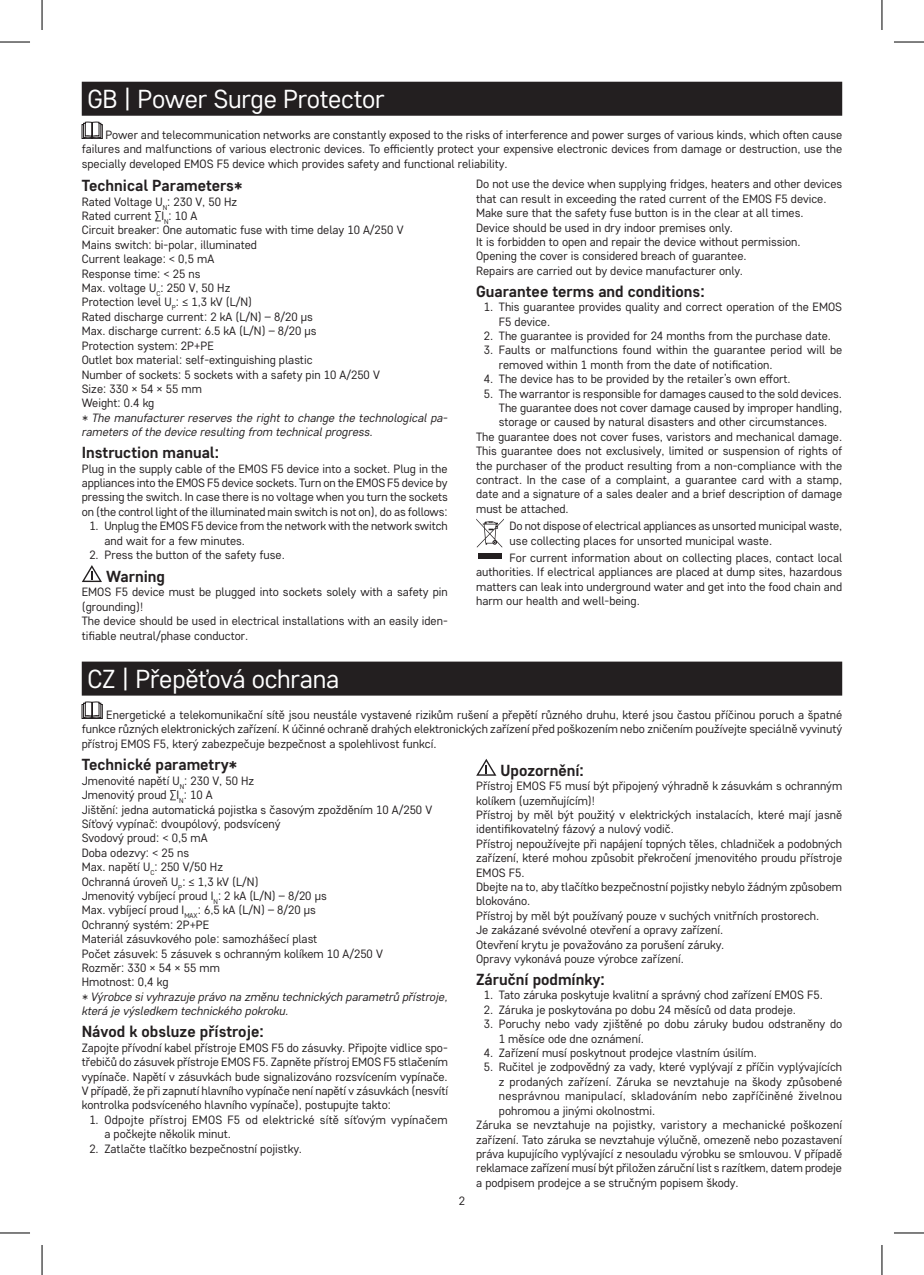
<style>
.page{position:relative;width:924px;height:1275px;background:#fff}
.page>*{position:absolute;margin:0;border:0;box-sizing:border-box;transform-origin:0 0}
.t1{font:26px "Core Sans D35";letter-spacing:-.01em;color:#fff}
.t2{font:700 16px "Core Sans D55";color:#231f20}
.t3{font:12px/14.4px "Core Sans D35";color:#231f20}
.t4{font:italic 12px/14.4px "Core Sans D35";color:#231f20}
.t5{font:12px/14.4px "Core Sans D35";letter-spacing:.02em;color:#231f20}
</style>
<div class="page">
<div style="left:82px;top:82px;width:759px;height:34px;background:#231f20"></div>
<svg style="left:82px;top:122px;width:20px;height:17px"></svg>
<svg style="left:82px;top:565px;width:20px;height:17px"></svg>
<svg style="left:476px;top:518px;width:27px;height:29px"></svg>
<div style="left:478px;top:553px;width:23px;height:6px;background:#231f20"></div>
<div style="left:82px;top:661px;width:759px;height:34px;background:#231f20"></div>
<svg style="left:82px;top:701px;width:20px;height:17px"></svg>
<svg style="left:476px;top:759px;width:20px;height:16px"></svg>
<hr style="left:0;top:42px;width:30px;height:1px;background:#000">
<hr style="left:893px;top:42px;width:30px;height:1px;background:#000">
<hr style="left:0;top:1232px;width:30px;height:1px;background:#000">
<hr style="left:893px;top:1232px;width:30px;height:1px;background:#000">
<hr style="left:42px;top:0;width:1px;height:30px;background:#000">
<hr style="left:42px;top:1245px;width:1px;height:30px;background:#000">
<hr style="left:881px;top:0;width:1px;height:30px;background:#000">
<hr style="left:881px;top:1245px;width:1px;height:30px;background:#000">
<h1 class="t1" style="left:87px;top:82px;width:299px">GB | Power Surge Protector</h1>
<p class="t3" style="left:82px;top:127px;width:761px;text-align:justify;text-indent:24px">Power and telecommunication networks are constantly exposed to the risks of interference and power surges of various kinds, which often cause failures and malfunctions of various electronic devices. To efficiently protect your expensive electronic devices from damage or destruction, use the specially developed EMOS F5 device which provides safety and functional reliability.</p>
<h2 class="t2" style="left:82px;top:175px;width:162px">Technical Parameters*</h2>
<p class="t3" style="left:82px;top:194px;width:323px">Rated Voltage U<sub>N</sub>: 230 V, 50 Hz<br>Rated current ∑I<sub>N</sub>: 10 A<br>Circuit breaker: One automatic fuse with time delay 10 A/250 V Mains switch: bi-polar, illuminated<br>Current leakage: &lt; 0,5 mA<br>Response time: &lt; 25 ns<br>Max. voltage U<sub>C</sub>: 250 V, 50 Hz<br>Protection level U<sub>P</sub>: ≤ 1,3 kV (L/N)<br>Rated discharge current: 2 kA (L/N) – 8/20 μs<br>Max. discharge current: 6.5 kA (L/N) – 8/20 μs<br>Protection system: 2P+PE<br>Outlet box material: self-extinguishing plastic<br>Number of sockets: 5 sockets with a safety pin 10 A/250 V Size: 330 × 54 × 55 mm<br>Weight: 0.4 kg</p>
<p class="t4" style="left:82px;top:410px;width:367px">* The manufacturer reserves the right to change the technological pa&shy;rameters of the device resulting from technical progress.</p>
<h2 class="t2" style="left:82px;top:442px;width:139px">Instruction manual:</h2>
<p class="t3" style="left:82px;top:461px;width:367px;text-align:justify">Plug in the supply cable of the EMOS F5 device into a socket. Plug in the appliances into the EMOS F5 device sockets. Turn on the EMOS F5 device by pressing the switch. In case there is no voltage when you turn the sockets on (the control light of the illuminated main switch is not on), do as follows:</p>
<p class="t3" style="left:104px;top:518px;width:345px;text-indent:-15px">1. Unplug the EMOS F5 device from the network with the network switch and wait for a few minutes.</p>
<p class="t3" style="left:89px;top:547px;width:197px">2. Press the button of the safety fuse.</p>
<h2 class="t2" style="left:106px;top:566px;width:60px">Warning</h2>
<p class="t3" style="left:82px;top:584px;width:367px">EMOS F5 device must be plugged into sockets solely with a safety pin (grounding)!<br>The device should be used in electrical installations with an easily iden&shy;tifiable neutral/phase conductor.</p>
<p class="t3" style="left:476px;top:176px;width:367px">Do not use the device when supplying fridges, heaters and other devices that can result in exceeding the rated current of the EMOS F5 device.<br>Make sure that the safety fuse button is in the clear at all times.<br>Device should be used in dry indoor premises only.<br>It is forbidden to open and repair the device without permission.<br>Opening the cover is considered breach of guarantee.<br>Repairs are carried out by device manufacturer only.</p>
<h2 class="t2" style="left:476px;top:281px;width:230px">Guarantee terms and conditions:</h2>
<p class="t3" style="left:498px;top:299px;width:344px;text-indent:-15px">1. This guarantee provides quality and correct operation of the EMOS<br>F5 device.</p>
<p class="t3" style="left:483px;top:328px;width:348px">2. The guarantee is provided for 24 months from the purchase date.</p>
<p class="t3" style="left:498px;top:343px;width:345px;text-indent:-15px">3. Faults or malfunctions found within the guarantee period will be removed within 1 month from the date of notification.</p>
<p class="t3" style="left:483px;top:371px;width:308px">4. The device has to be provided by the retailer’s own effort.</p>
<p class="t3" style="left:483px;top:386px;width:359px">5. The warrantor is responsible for damages caused to the sold devices.</p>
<p class="t3" style="left:498px;top:400px;width:344px">The guarantee does not cover damage caused by improper handling,</p>
<p class="t3" style="left:498px;top:415px;width:330px">storage or caused by natural disasters and other circumstances.</p>
<p class="t3" style="left:476px;top:429px;width:367px">The guarantee does not cover fuses, varistors and mechanical damage.</p>
<p class="t3" style="left:476px;top:443px;width:367px">This guarantee does not exclusively, limited or suspension of rights of</p>
<p class="t3" style="left:476px;top:458px;width:367px">the purchaser of the product resulting from a non-compliance with the</p>
<p class="t3" style="left:476px;top:472px;width:367px">contract. In the case of a complaint, a guarantee card with a stamp,</p>
<p class="t3" style="left:476px;top:487px;width:367px">date and a signature of a sales dealer and a brief description of damage</p>
<p class="t3" style="left:476px;top:501px;width:94px">must be attached.</p>
<p class="t3" style="left:509px;top:518px;width:334px">Do not dispose of electrical appliances as unsorted municipal waste, use collecting places for unsorted municipal waste.</p>
<p class="t3" style="left:476px;top:550px;width:367px;text-align:justify;text-indent:33px">For current information about on collecting places, contact local authorities. If electrical appliances are placed at dump sites, hazardous matters can leak into underground water and get into the food chain and harm our health and well-being.</p>
<h1 class="t1" style="left:87px;top:662px;width:253px">CZ | Přepěťová ochrana</h1>
<p class="t3" style="left:82px;top:707px;width:761px;text-align:justify;text-indent:25px">Energetické a telekomunikační sítě jsou neustále vystavené rizikům rušení a přepětí různého druhu, které jsou častou příčinou poruch a špatné funkce různých elektronických zařízení. K účinné ochraně drahých elektronických zařízení před poškozením nebo zničením používejte speciálně vyvinutý přístroj EMOS F5, který zabezpečuje bezpečnost a spolehlivost funkcí.</p>
<h2 class="t2" style="left:82px;top:754px;width:157px">Technické parametry*</h2>
<p class="t3" style="left:82px;top:773px;width:352px">Jmenovité napětí U<sub>N</sub>: 230 V, 50 Hz<br>Jmenovitý proud ∑I<sub>N</sub>: 10 A<br>Jištění: jedna automatická pojistka s časovým zpožděním 10 A/250 V Síťový vypínač: dvoupólový, podsvícený<br>Svodový proud: &lt; 0,5 mA<br>Doba odezvy: &lt; 25 ns<br>Max. napětí U<sub>C</sub>: 250 V/50 Hz<br>Ochranná úroveň U<sub>P</sub>: ≤ 1,3 kV (L/N)<br>Jmenovitý vybíjecí proud I<sub>N</sub>: 2 kA (L/N) – 8/20 μs<br>Max. vybíjecí proud I<sub>MAX</sub>: 6,5 kA (L/N) – 8/20 μs<br>Ochranný systém: 2P+PE<br>Materiál zásuvkového pole: samozhášecí plast<br>Počet zásuvek: 5 zásuvek s ochranným kolíkem 10 A/250 V<br>Rozměr: 330 × 54 × 55 mm<br>Hmotnost: 0,4 kg</p>
<p class="t4" style="left:82px;top:989px;width:367px">* Výrobce si vyhrazuje právo na změnu technických parametrů přístroje, která je výsledkem technického pokroku.</p>
<h2 class="t2" style="left:82px;top:1021px;width:183px">Návod k obsluze přístroje:</h2>
<p class="t3" style="left:82px;top:1040px;width:367px;text-align:justify">Zapojte přívodní kabel přístroje EMOS F5 do zásuvky. Připojte vidlice spo&shy;třebičů do zásuvek přístroje EMOS F5. Zapněte přístroj EMOS F5 stlačením vypínače. Napětí v zásuvkách bude signalizováno rozsvícením vypínače.<br>V případě, že při zapnutí hlavního vypínače není napětí v zásuvkách (nesvítí kontrolka podsvíceného hlavního vypínače), postupujte takto:</p>
<p class="t5" style="left:104px;top:1112px;width:344px;text-indent:-15px">1. Odpojte přístroj EMOS F5 od elektrické sítě síťovým vypínačem a počkejte několik minut.</p>
<p class="t3" style="left:89px;top:1140px;width:214px">2. Zatlačte tlačítko bezpečnostní pojistky.</p>
<h2 class="t2" style="left:500px;top:759px;width:85px">Upozornění:</h2>
<p class="t3" style="left:476px;top:778px;width:367px">Přístroj EMOS F5 musí být připojený výhradně k zásuvkám s ochranným kolíkem (uzemňujícím)!<br>Přístroj by měl být použitý v elektrických instalacích, které mají jasně identifikovatelný fázový a nulový vodič.<br>Přístroj nepoužívejte při napájení topných těles, chladniček a podobných zařízení, které mohou způsobit překročení jmenovitého proudu přístroje EMOS F5.<br>Dbejte na to, aby tlačítko bezpečnostní pojistky nebylo žádným způsobem blokováno.<br>Přístroj by měl být používaný pouze v suchých vnitřních prostorech.<br>Je zakázané svévolné otevření a opravy zařízení.<br>Otevření krytu je považováno za porušení záruky.<br>Opravy vykonává pouze výrobce zařízení.</p>
<h2 class="t2" style="left:476px;top:969px;width:130px">Záruční podmínky:</h2>
<p class="t3" style="left:483px;top:987px;width:340px">1. Tato záruka poskytuje kvalitní a správný chod zařízení EMOS F5.</p>
<p class="t3" style="left:483px;top:1002px;width:313px">2. Záruka je poskytována po dobu 24 měsíců od data prodeje.</p>
<p class="t3" style="left:498px;top:1016px;width:345px;text-indent:-15px">3. Poruchy nebo vady zjištěné po dobu záruky budou odstraněny do<br>1 měsíce ode dne oznámení.</p>
<p class="t3" style="left:483px;top:1045px;width:274px">4. Zařízení musí poskytnout prodejce vlastním úsilím.</p>
<p class="t3" style="left:483px;top:1059px;width:360px">5. Ručitel je zodpovědný za vady, které vyplývají z příčin vyplývajících</p>
<p class="t3" style="left:498px;top:1074px;width:345px">z prodaných zařízení. Záruka se nevztahuje na škody způsobené</p>
<p class="t5" style="left:498px;top:1088px;width:344px">nesprávnou manipulací, skladováním nebo zapříčiněné živelnou</p>
<p class="t3" style="left:498px;top:1103px;width:158px">pohromou a jinými okolnostmi.</p>
<p class="t3" style="left:476px;top:1117px;width:367px">Záruka se nevztahuje na pojistky, varistory a mechanické poškození</p>
<p class="t3" style="left:476px;top:1131px;width:367px">zařízení. Tato záruka se nevztahuje výlučně, omezeně nebo pozastavení</p>
<p class="t3" style="left:476px;top:1146px;width:367px">práva kupujícího vyplývající z nesouladu výrobku se smlouvou. V případě</p>
<p class="t3" style="left:476px;top:1160px;width:367px">reklamace zařízení musí být přiložen záruční list s razítkem, datem prodeje</p>
<p class="t3" style="left:476px;top:1175px;width:264px">a podpisem prodejce a se stručným popisem škody.</p>
<p class="t3" style="left:458px;top:1192px;width:8px">2</p>
</div>
